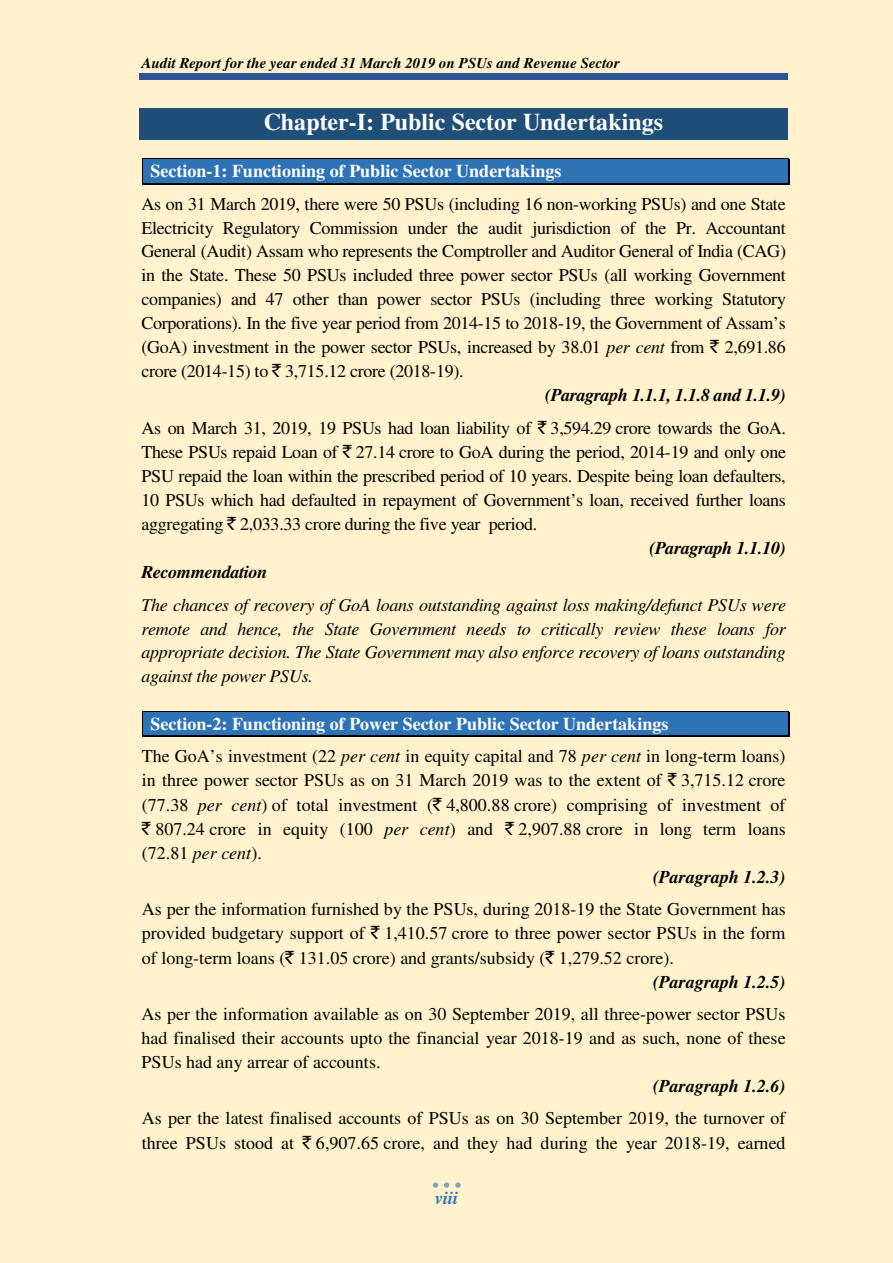
<style>
.page{position:relative;width:893px;height:1263px;background:#fff}
.page>*{position:absolute;margin:0;border:0;box-sizing:border-box;transform-origin:0 0}
.t1{font:700 24px "Times";color:#fff}
.t2{font:18px/23.7px "Times";letter-spacing:-.01em;color:#000;text-align:justify}
.t3{font:italic 18px/23.9px "Times";letter-spacing:-.02em;color:#000;text-align:justify}
.t4{font:700 18px/32.4px "Times";color:#fff}
.t5{font:italic 700 18px "Times";letter-spacing:-.01em;color:#000}
.t6{font:italic 700 18px "Times";color:#2e73b5}
.t7{font:italic 700 15px "Times";color:#000}
.s1{font-style:italic}
.s2{font-family:"Rupee Foradian"}
.s3{font-weight:400;color:#000}
.s4{font-weight:400;font-style:italic;color:#000}
</style>
<div class="page">
<div style="left:0;top:0;width:892px;height:1263px;background:#fff2cc"></div>
<hr style="left:140px;top:78px;width:647px;height:2px;background:#2f5496">
<hr style="left:140px;top:73px;width:647px;height:4px;background:#2f5496">
<svg style="left:433px;top:1182px;width:5px;height:6px"></svg>
<svg style="left:444px;top:1182px;width:5px;height:6px"></svg>
<svg style="left:455px;top:1182px;width:5px;height:6px"></svg>
<div style="left:139px;top:108px;width:648px;height:32px;background:#1f4e79"></div>
<div style="left:142px;top:159px;width:646px;height:24px;background:#2e73b5"></div>
<hr style="left:142px;top:158px;width:646px;height:1px;background:#000">
<hr style="left:142px;top:184px;width:646px;height:1px;background:#000">
<hr style="left:142px;top:183px;width:646px;height:1px;background:#000">
<svg style="left:142px;top:159px;width:1px;height:24px"></svg>
<svg style="left:788px;top:158px;width:2px;height:27px"></svg>
<div style="left:142px;top:712px;width:646px;height:23px;background:#2e73b5"></div>
<hr style="left:142px;top:711px;width:646px;height:1px;background:#000">
<hr style="left:142px;top:736px;width:646px;height:1px;background:#000">
<hr style="left:142px;top:735px;width:646px;height:1px;background:#000">
<svg style="left:142px;top:712px;width:1px;height:23px"></svg>
<svg style="left:788px;top:711px;width:2px;height:26px"></svg>
<p class="t7" style="left:142px;top:58px;width:479px">Audit Report for the year ended 31 March 2019 on PSUs and Revenue Sector</p>
<h1 class="t1" style="left:264px;top:114px;width:401px">Chapter-I: Public Sector Undertakings</h1>
<p class="t4" style="left:150px;top:157px;width:412px">Section-1: Functioning of Public Sector Undertakings</p>
<p class="t2" style="left:141px;top:194px;width:645px">As on 31 March 2019, there were 50 PSUs (including 16 non-working PSUs) and one State</p>
<p class="t2" style="left:141px;top:218px;width:645px">Electricity Regulatory Commission under the audit jurisdiction of the Pr. Accountant</p>
<p class="t2" style="left:141px;top:241px;width:646px">General (Audit) Assam who represents the Comptroller and Auditor General of India (CAG)</p>
<p class="t2" style="left:141px;top:265px;width:646px">in the State. These 50 PSUs included three power sector PSUs (all working Government</p>
<p class="t2" style="left:141px;top:289px;width:646px">companies) and 47 other than power sector PSUs (including three working Statutory</p>
<p class="t2" style="left:141px;top:313px;width:646px">Corporations). In the five year period from 2014-15 to 2018-19, the Government of Assam’s</p>
<p class="t2" style="left:141px;top:337px;width:645px">(GoA) investment in the power sector PSUs, increased by 38.01 <span class="s1">per cent</span> from <span class="s2">`</span> 2,691.86</p>
<p class="t2" style="left:141px;top:361px;width:323px">crore (2014-15) to <span class="s2">`</span> 3,715.12 crore (2018-19).</p>
<p class="t5" style="left:545px;top:389px;width:242px">(Paragraph 1.1.1, 1.1.8 and 1.1.9)</p>
<p class="t2" style="left:141px;top:418px;width:646px">As on March 31, 2019, 19 PSUs had loan liability of <span class="s2">`</span> 3,594.29 crore towards the GoA.</p>
<p class="t2" style="left:141px;top:442px;width:646px">These PSUs repaid Loan of <span class="s2">`</span> 27.14 crore to GoA during the period, 2014-19 and only one</p>
<p class="t2" style="left:141px;top:466px;width:645px">PSU repaid the loan within the prescribed period of 10 years. Despite being loan defaulters,</p>
<p class="t2" style="left:141px;top:490px;width:646px">10 PSUs which had defaulted in repayment of Government’s loan, received further loans</p>
<p class="t2" style="left:141px;top:514px;width:397px">aggregating <span class="s2">`</span> 2,033.33 crore during the five year period.</p>
<p class="t5" style="left:649px;top:542px;width:138px">(Paragraph 1.1.10)</p>
<p class="t5" style="left:141px;top:566px;width:127px">Recommendation</p>
<p class="t3" style="left:141px;top:594px;width:646px">The chances of recovery of GoA loans outstanding against loss making/defunct PSUs were remote and hence, the State Government needs to critically review these loans for appropriate decision. The State Government may also enforce recovery of loans outstanding against the power PSUs.</p>
<p class="t4" style="left:142px;top:709px;width:645px;text-indent:9px">Section-2: Functioning of Power Sector Public Sector Undertakings<br><span class="s3">The GoA’s investment (22</span> <span class="s4">per cent</span> <span class="s3">in equity capital and 78</span> <span class="s4">per cent</span> <span class="s3">in long-term loans)</span></p>
<p class="t2" style="left:142px;top:770px;width:645px">in three power sector PSUs as on 31 March 2019 was to the extent of <span class="s2">`</span> 3,715.12 crore</p>
<p class="t2" style="left:142px;top:795px;width:645px">(77.38 <span class="s1">per cent</span>) of total investment (<span class="s2">`</span> 4,800.88 crore) comprising of investment of</p>
<p class="t2" style="left:142px;top:819px;width:645px"><span class="s2">`</span> 807.24 crore in equity (100 <span class="s1">per cent</span>) and <span class="s2">`</span> 2,907.88 crore in long term loans</p>
<p class="t2" style="left:142px;top:843px;width:121px">(72.81 <span class="s1">per cent</span>).</p>
<p class="t5" style="left:653px;top:870px;width:134px">(Paragraph 1.2.3)</p>
<p class="t2" style="left:142px;top:899px;width:645px">As per the information furnished by the PSUs, during 2018-19 the State Government has</p>
<p class="t2" style="left:142px;top:923px;width:645px">provided budgetary support of <span class="s2">`</span> 1,410.57 crore to three power sector PSUs in the form</p>
<p class="t2" style="left:142px;top:948px;width:533px">of long-term loans (<span class="s2">`</span> 131.05 crore) and grants/subsidy (<span class="s2">`</span> 1,279.52 crore).</p>
<p class="t5" style="left:653px;top:975px;width:134px">(Paragraph 1.2.5)</p>
<p class="t2" style="left:141px;top:1004px;width:645px">As per the information available as on 30 September 2019, all three-power sector PSUs had finalised their accounts upto the financial year 2018-19 and as such, none of these PSUs had any arrear of accounts.</p>
<p class="t5" style="left:653px;top:1079px;width:134px">(Paragraph 1.2.6)</p>
<p class="t2" style="left:142px;top:1108px;width:645px;line-height:24.2px">As per the latest finalised accounts of PSUs as on 30 September 2019, the turnover of three PSUs stood at <span class="s2">`</span> 6,907.65 crore, and they had during the year 2018-19, earned</p>
<p class="t6" style="left:435px;top:1191px;width:25px">viii</p>
</div>
